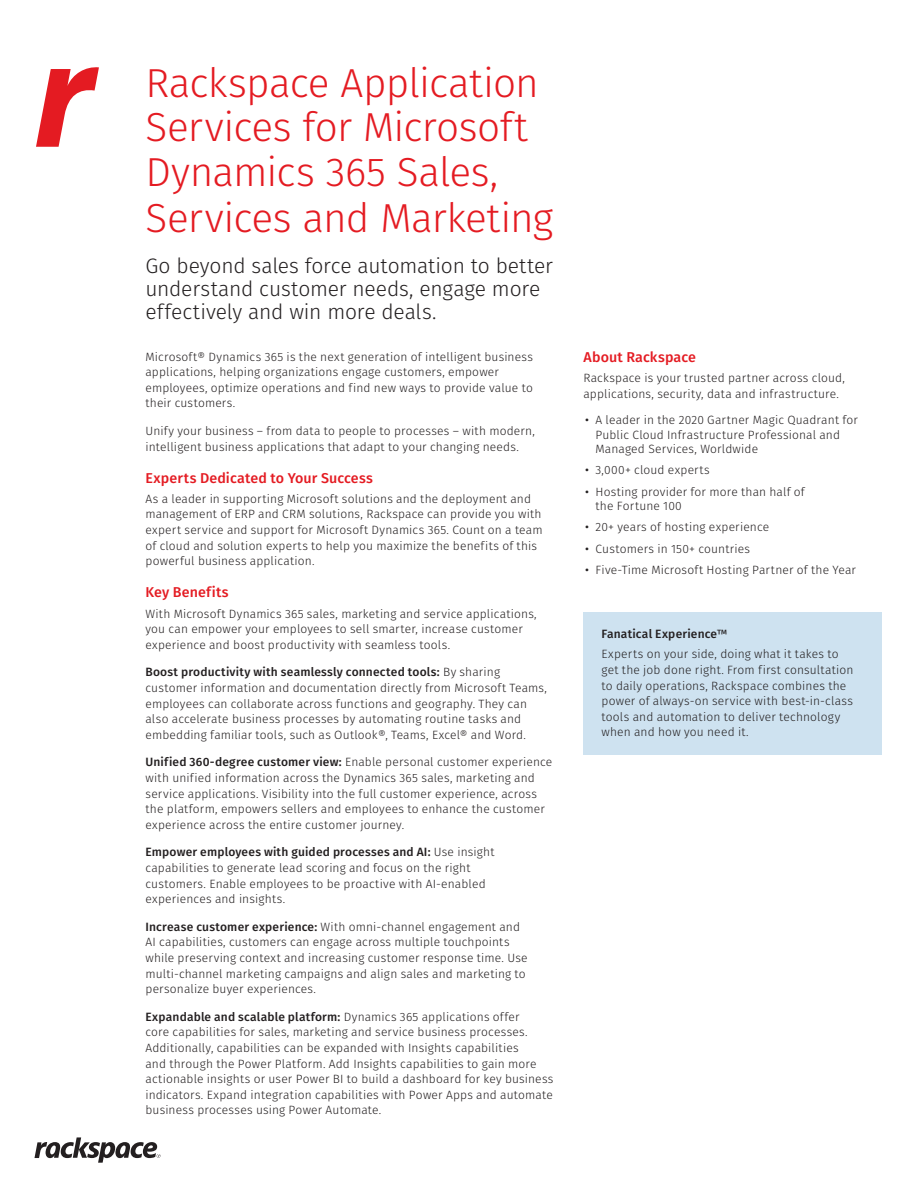
<style>
.page{position:relative;width:918px;height:1188px;background:#fff}
.page>*{position:absolute;margin:0;border:0;box-sizing:border-box;transform-origin:0 0}
.Document_Title{font:300 40.5px/45.2px "Fira Sans";letter-spacing:-.02em;color:#e41b22}
.Sub-Headline{font:300 21px/23.1px "Fira Sans";letter-spacing:-.01em;color:#231f20}
.Large_Headline{font:500 14.25px "Fira Sans";letter-spacing:.01em;color:#e41b22}
.Paragraph{font:300 12px/15.6px "Fira Sans";letter-spacing:.015em;color:#231f20}
.Small_Headline{font:500 12px "Fira Sans";letter-spacing:.015em;color:#231f20}
.s1{font-weight:500}
.s2{font-weight:400}
</style>
<div class="page">
<svg style="left:36px;top:67px;width:63px;height:80px"></svg>
<svg style="left:34px;top:1137px;width:127px;height:26px"></svg>
<div style="left:584px;top:612px;width:298px;height:142px;background:#cee2f0"></div>
<p class="Document_Title" style="left:146px;top:60px;width:409px">Rackspace Application<br>Services for Microsoft<br>Dynamics 365 Sales,<br>Services and Marketing</p>
<p class="Sub-Headline" style="left:146px;top:254px;width:409px">Go beyond sales force automation to better understand customer needs, engage more effectively and win more deals.</p>
<p class="Paragraph" style="left:146px;top:349px;width:389px">Microsoft® Dynamics 365 is the next generation of intelligent business applications, helping organizations engage customers, empower employees, optimize operations and find new ways to provide value to their customers.</p>
<p class="Paragraph" style="left:146px;top:423px;width:391px">Unify your business – from data to people to processes – with modern, intelligent business applications that adapt to your changing needs.</p>
<p class="Large_Headline" style="left:146px;top:466px;width:229px">Experts Dedicated to Your Success</p>
<p class="Paragraph" style="left:146px;top:491px;width:399px">As a leader in supporting Microsoft solutions and the deployment and management of ERP and CRM solutions, Rackspace can provide you with expert service and support for Microsoft Dynamics 365. Count on a team of cloud and solution experts to help you maximize the benefits of this powerful business application.</p>
<p class="Large_Headline" style="left:146px;top:581px;width:85px">Key Benefits</p>
<p class="Paragraph" style="left:146px;top:605px;width:393px">With Microsoft Dynamics 365 sales, marketing and service applications, you can empower your employees to sell smarter, increase customer experience and boost productivity with seamless tools.</p>
<p class="Paragraph" style="left:146px;top:664px;width:403px"><span class="s1">Boost productivity with seamlessly connected tools:</span> By sharing customer information and documentation directly from Microsoft Teams, employees can collaborate across functions and geography. They can also accelerate business processes by automating routine tasks and embedding familiar tools, such as Outlook®, Teams, Excel® and Word.</p>
<p class="Paragraph" style="left:146px;top:754px;width:408px"><span class="s1">Unified 360-degree customer view:</span> Enable personal customer experience with unified information across the Dynamics 365 sales, marketing and service applications. Visibility into the full customer experience, across the platform, empowers sellers and employees to enhance the customer experience across the entire customer journey.</p>
<p class="Paragraph" style="left:146px;top:844px;width:351px"><span class="s1">Empower employees with guided processes and AI:</span> Use insight capabilities to generate lead scoring and focus on the right customers. Enable employees to be proactive with AI-enabled experiences and insights.</p>
<p class="Paragraph" style="left:146px;top:919px;width:384px"><span class="s1">Increase customer experience:</span> With omni-channel engagement and AI capabilities, customers can engage across multiple touchpoints while preserving context and increasing customer response time. Use multi-channel marketing campaigns and align sales and marketing to personalize buyer experiences.</p>
<p class="Paragraph" style="left:146px;top:1009px;width:410px"><span class="s1">Expandable and scalable platform:</span> Dynamics 365 applications offer<br>core capabilities for sales, marketing and service business processes.<br>Additionally, capabilities can be expanded with Insights capabilities<br>and through the Power Platform. Add Insights capabilities to gain more actionable insights or user Power BI to build a dashboard for key business indicators. Expand integration capabilities with Power Apps and automate business processes using Power Automate.</p>
<p class="Large_Headline" style="left:584px;top:346px;width:114px">About Rackspace</p>
<p class="Paragraph" style="left:584px;top:370px;width:263px">Rackspace is your trusted partner across cloud, applications, security, data and infrastructure.</p>
<p class="Paragraph" style="left:596px;top:413px;width:264px;line-height:14.4px;text-indent:-10px"><span class="s2">•</span> A leader in the 2020 Gartner Magic Quadrant for<br>Public Cloud Infrastructure Professional and<br>Managed Services, Worldwide</p>
<p class="Paragraph" style="left:585px;top:462px;width:126px"><span class="s2">•</span> 3,000+ cloud experts</p>
<p class="Paragraph" style="left:596px;top:484px;width:211px;line-height:14.4px;text-indent:-10px"><span class="s2">•</span> Hosting provider for more than half of the Fortune 100</p>
<p class="Paragraph" style="left:585px;top:519px;width:186px"><span class="s2">•</span> 20+ years of hosting experience</p>
<p class="Paragraph" style="left:585px;top:541px;width:167px"><span class="s2">•</span> Customers in 150+ countries</p>
<p class="Paragraph" style="left:585px;top:562px;width:273px"><span class="s2">•</span> Five-Time Microsoft Hosting Partner of the Year</p>
<p class="Small_Headline" style="left:602px;top:625px;width:127px">Fanatical Experience<span class="s2">™</span></p>
<p class="Paragraph" style="left:602px;top:646px;width:253px">Experts on your side, doing what it takes to get the job done right. From first consultation to daily operations, Rackspace combines the power of always-on service with best-in-class tools and automation to deliver technology when and how you need it.</p>
</div>
